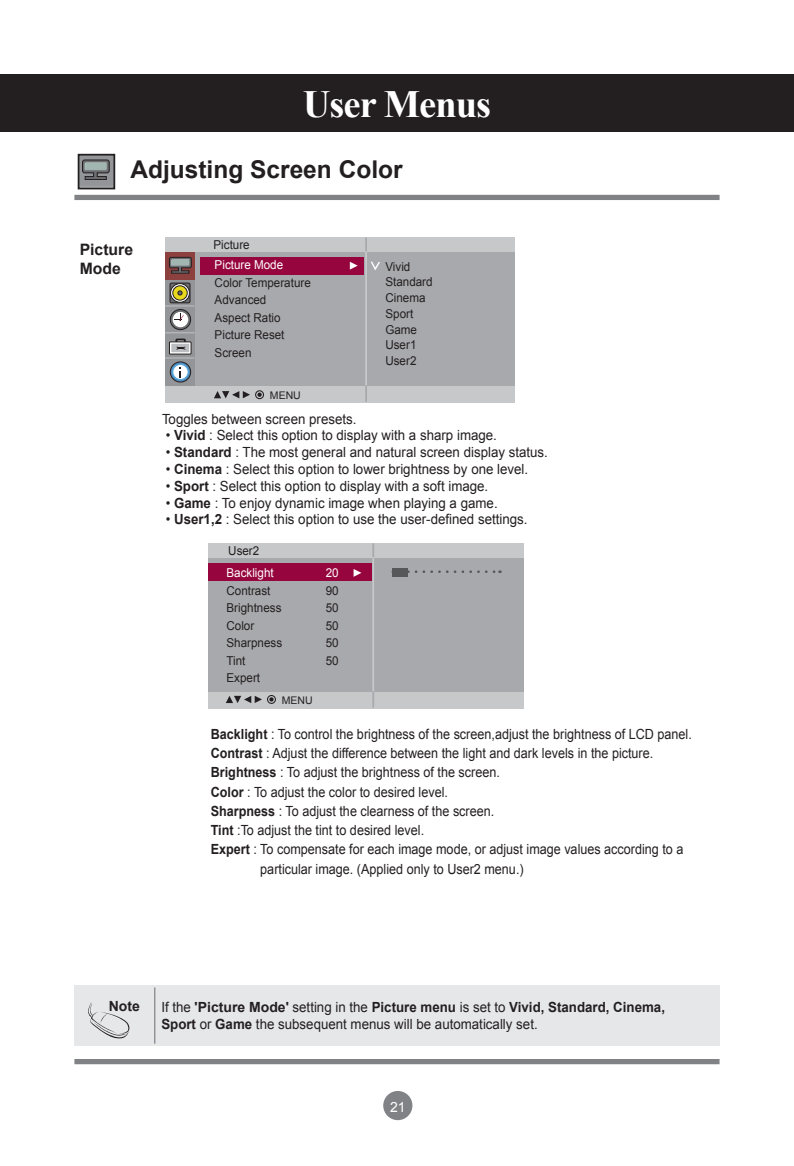
<style>
.page{position:relative;width:794px;height:1166px;background:#fff}
.page>*{position:absolute;margin:0;border:0;box-sizing:border-box;transform-origin:0 0}
.t1{font:700 38.5px "Times New Roman";letter-spacing:-.025em;color:#fff}
.t2{font:700 24.5px "Arial";color:#231f20}
.t3{font:700 15.75px/18.9px "Arial";color:#231f20}
.t4{font:14px/16.8px "Arial";color:#231f20;scale:.95 1}
.t5{font:14px "Arial";color:#231f20;scale:.9 1}
.t6{font:700 14px "Arial";color:#231f20}
.t7{font:14px "Arial";color:#fff}
.t8{font:12.25px/15.8px "Arial";color:#231f20;scale:.95 1}
.t9{font:12.25px "Arial";color:#fff;scale:.95 1}
.t10{font:10.5px "Arial";color:#231f20}
.s1{font-weight:700}
</style>
<div class="page">
<div style="left:383px;top:1091px;width:29px;height:29px;background:#808285;border-radius:50%"></div>
<div style="left:0;top:74px;width:794px;height:58px;background:#231f20"></div>
<div style="left:165px;top:237px;width:350px;height:166px;background:#c7c8ca"></div>
<div style="left:166px;top:252px;width:348px;height:134px;background:#a8a9ad"></div>
<div style="left:74px;top:195px;width:645px;height:5px;background:#808285"></div>
<div style="left:74px;top:1059px;width:645px;height:5px;background:#808285"></div>
<div style="left:74px;top:985px;width:645px;height:61px;background:#e6e7e9"></div>
<svg style="left:88px;top:1002px;width:42px;height:37px"></svg>
<hr style="left:154px;top:987px;width:1px;height:56px;background:#6c6d70">
<div style="left:79px;top:155px;width:35px;height:34px;background:#939598"></div>
<svg style="left:82px;top:159px;width:28px;height:21px"></svg>
<hr style="left:79px;top:219px;width:34px;height:1px;background:#c2c3c6">
<hr style="left:79px;top:253px;width:34px;height:1px;background:#c2c3c6">
<hr style="left:79px;top:283px;width:34px;height:1px;background:#c2c3c6">
<div style="left:78px;top:154px;width:37px;height:35px;border:2px solid #231f20"></div>
<hr style="left:365px;top:251px;width:2px;height:135px;background:#c7c8ca">
<svg style="left:365px;top:237px;width:2px;height:14px"></svg>
<svg style="left:365px;top:385px;width:2px;height:17px"></svg>
<svg style="left:165px;top:252px;width:30px;height:134px;background:#8d8f92"></svg>
<svg style="left:170px;top:283px;width:20px;height:20px"></svg>
<div style="left:170px;top:283px;width:20px;height:20px;border:1px solid #231f20;border-radius:2px"></div>
<svg style="left:171px;top:284px;width:18px;height:18px"></svg>
<div style="left:170px;top:283px;width:19px;height:19px;border:1px solid #231f20;border-radius:50%"></div>
<svg style="left:173px;top:286px;width:14px;height:14px"></svg>
<div style="left:173px;top:286px;width:14px;height:14px;border:1px solid #231f20;border-radius:50%"></div>
<svg style="left:178px;top:291px;width:4px;height:4px"></svg>
<svg style="left:170px;top:309px;width:21px;height:21px"></svg>
<div style="left:170px;top:309px;width:21px;height:21px;border:1px solid #231f20;border-radius:50%"></div>
<div style="left:173px;top:312px;width:15px;height:15px;background:#fff;border-radius:50%"></div>
<svg style="left:174px;top:313px;width:10px;height:8px"></svg>
<svg style="left:170px;top:362px;width:21px;height:20px"></svg>
<div style="left:170px;top:362px;width:21px;height:20px;border:1px solid #231f20;border-radius:50%"></div>
<svg style="left:173px;top:364px;width:15px;height:16px"></svg>
<div style="left:172px;top:364px;width:17px;height:16px;border:1px solid #57a8dd;border-radius:50%"></div>
<div style="left:169px;top:342px;width:22px;height:12px;border:1px solid #231f20"></div>
<div style="left:171px;top:344px;width:18px;height:8px;background:#bcbdc0"></div>
<svg style="left:175px;top:339px;width:11px;height:10px"></svg>
<svg style="left:165px;top:306px;width:29px;height:1px"></svg>
<svg style="left:165px;top:332px;width:29px;height:1px"></svg>
<svg style="left:165px;top:358px;width:29px;height:1px"></svg>
<svg style="left:166px;top:252px;width:29px;height:27px"></svg>
<svg style="left:165px;top:257px;width:29px;height:23px"></svg>
<svg style="left:179px;top:367px;width:2px;height:10px"></svg>
<div style="left:201px;top:258px;width:163px;height:17px;background:#96053d"></div>
<div style="left:208px;top:543px;width:315px;height:165px;background:#c7c8ca"></div>
<div style="left:208px;top:558px;width:315px;height:134px;background:#a8a9ad"></div>
<hr style="left:372px;top:557px;width:2px;height:135px;background:#c7c8ca">
<svg style="left:372px;top:543px;width:2px;height:14px"></svg>
<svg style="left:372px;top:691px;width:2px;height:17px"></svg>
<div style="left:208px;top:563px;width:164px;height:18px;background:#96053d"></div>
<div style="left:392px;top:569px;width:16px;height:8px;background:#57585a"></div>
<svg style="left:408px;top:570px;width:92px;height:3px"></svg>
<svg style="left:371px;top:261px;width:9px;height:9px"></svg>
<svg style="left:350px;top:262px;width:8px;height:8px"></svg>
<svg style="left:353px;top:569px;width:8px;height:8px"></svg>
<svg style="left:214px;top:391px;width:36px;height:7px"></svg>
<svg style="left:257px;top:393px;width:5px;height:4px"></svg>
<div style="left:255px;top:390px;width:9px;height:9px;border:1px solid #231f20;border-radius:50%"></div>
<svg style="left:226px;top:696px;width:36px;height:7px"></svg>
<svg style="left:269px;top:697px;width:5px;height:4px"></svg>
<div style="left:267px;top:695px;width:9px;height:9px;border:1px solid #231f20;border-radius:50%"></div>
<h1 class="t1" style="left:303px;top:78px;width:190px">User Menus</h1>
<h2 class="t2" style="left:130px;top:153px;width:274px">Adjusting Screen Color</h2>
<p class="t3" style="left:80px;top:241px;width:55px">Picture<br>Mode</p>
<p class="t8" style="left:213px;top:237px;width:40px">Picture</p>
<p class="t9" style="left:215px;top:257px;width:74px">Picture Mode</p>
<p class="t8" style="left:215px;top:274px;width:103px;line-height:17.5px">Color Temperature<br>Advanced<br>Aspect Ratio<br>Picture Reset<br>Screen</p>
<p class="t10" style="left:270px;top:388px;width:32px">MENU</p>
<p class="t8" style="left:385px;top:258px;width:51px">Vivid<br>Standard<br>Cinema<br>Sport<br>Game<br>User1<br>User2</p>
<p class="t4" style="left:162px;top:410px;width:206px">Toggles between screen presets.</p>
<p class="t4" style="left:166px;top:427px;width:350px">• <span class="s1">Vivid</span> : Select this option to display with a sharp image.</p>
<p class="t4" style="left:166px;top:444px;width:404px">• <span class="s1">Standard</span> : The most general and natural screen display status.</p>
<p class="t4" style="left:166px;top:461px;width:383px">• <span class="s1">Cinema</span> : Select this option to lower brightness by one level.</p>
<p class="t4" style="left:166px;top:477px;width:341px">• <span class="s1">Sport</span> : Select this option to display with a soft image.</p>
<p class="t4" style="left:166px;top:494px;width:351px">• <span class="s1">Game</span> : To enjoy dynamic image when playing a game.</p>
<p class="t4" style="left:166px;top:511px;width:382px">• <span class="s1">User1,2</span> : Select this option to use the user-defined settings.</p>
<p class="t8" style="left:228px;top:542px;width:34px">User2</p>
<p class="t9" style="left:226px;top:565px;width:51px">Backlight</p>
<p class="t9" style="left:326px;top:565px;width:15px">20</p>
<p class="t8" style="left:226px;top:582px;width:48px">Contrast</p>
<p class="t8" style="left:326px;top:582px;width:15px">90</p>
<p class="t8" style="left:226px;top:600px;width:59px">Brightness</p>
<p class="t8" style="left:326px;top:600px;width:15px">50</p>
<p class="t8" style="left:226px;top:617px;width:31px">Color</p>
<p class="t8" style="left:326px;top:617px;width:15px">50</p>
<p class="t8" style="left:226px;top:635px;width:60px">Sharpness</p>
<p class="t8" style="left:326px;top:635px;width:15px">50</p>
<p class="t8" style="left:226px;top:652px;width:21px">Tint</p>
<p class="t8" style="left:326px;top:652px;width:15px">50</p>
<p class="t8" style="left:226px;top:670px;width:37px">Expert</p>
<p class="t10" style="left:282px;top:693px;width:32px">MENU</p>
<p class="t5" style="left:211px;top:725px;width:536px"><span class="s1">Backlight</span> : To control the brightness of the screen,adjust the brightness of LCD panel.</p>
<p class="t5" style="left:211px;top:744px;width:493px"><span class="s1">Contrast</span> : Adjust the difference between the light and dark levels in the picture.</p>
<p class="t5" style="left:211px;top:763px;width:323px"><span class="s1">Brightness</span> : To adjust the brightness of the screen.</p>
<p class="t5" style="left:211px;top:782px;width:265px"><span class="s1">Color</span> : To adjust the color to desired level.</p>
<p class="t5" style="left:211px;top:802px;width:316px"><span class="s1">Sharpness</span> : To adjust the clearness of the screen.</p>
<p class="t5" style="left:211px;top:821px;width:239px"><span class="s1">Tint</span> :To adjust the tint to desired level.</p>
<p class="t5" style="left:211px;top:840px;width:526px"><span class="s1">Expert</span> : To compensate for each image mode, or adjust image values according to a</p>
<p class="t5" style="left:260px;top:859px;width:294px">particular image. (Applied only to User2 menu.)</p>
<p class="t6" style="left:109px;top:997px;width:33px">Note</p>
<p class="t4" style="left:161px;top:999px;width:531px">If the <span class="s1">'Picture Mode'</span> setting in the <span class="s1">Picture menu</span> is set to <span class="s1">Vivid, Standard, Cinema,<br>Sport</span> or <span class="s1">Game</span> the subsequent menus will be automatically set.</p>
<p class="t7" style="left:390px;top:1098px;width:17px">21</p>
</div>
